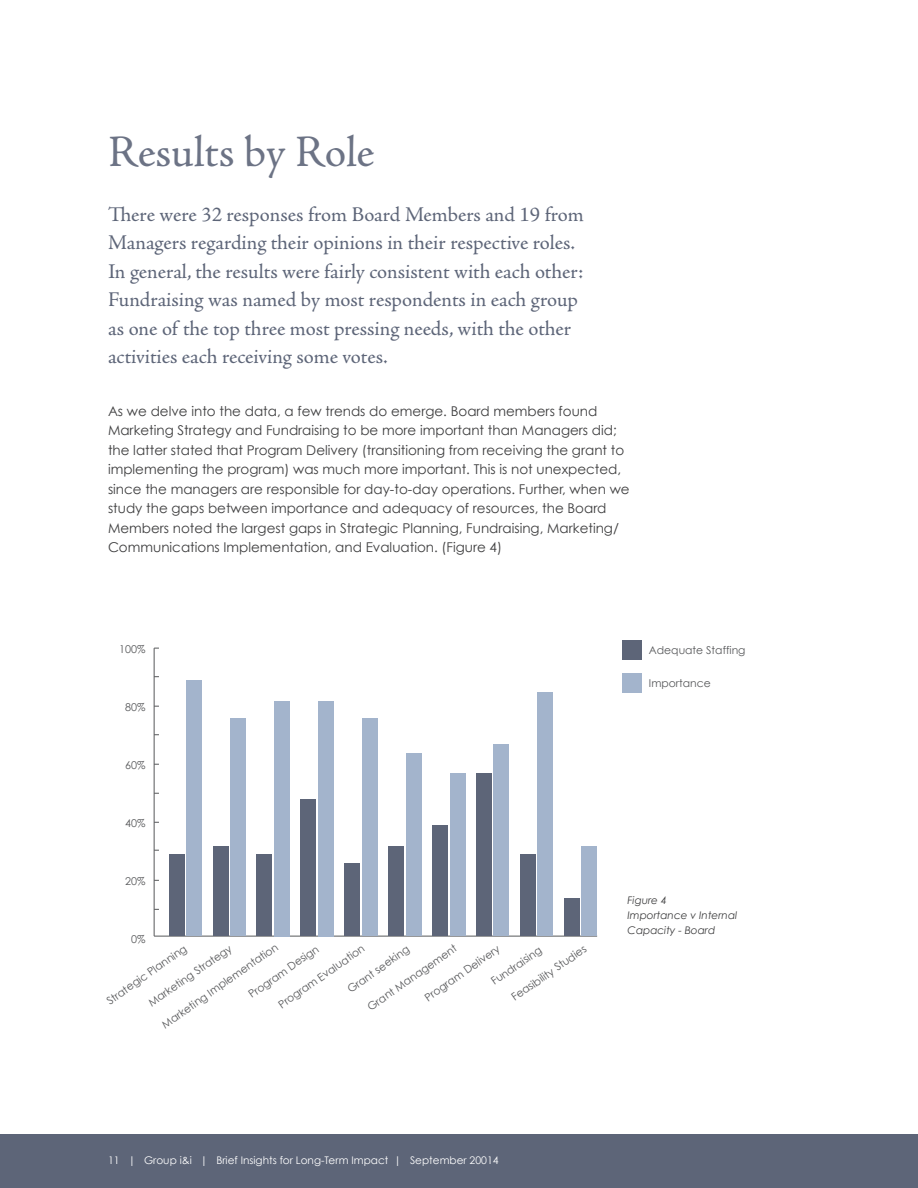
<style>
.page{position:relative;width:918px;height:1188px;background:#fff}
.page>*{position:absolute;margin:0;border:0;box-sizing:border-box;transform-origin:0 0}
.Main_Header{font:45px "Adobe Jenson Pro";letter-spacing:-.005em;color:#6c7385}
.Intro_Copy{font:21px/28.5px "Adobe Jenson Pro";letter-spacing:-.005em;color:#5d6578}
.Copy{font:13.5px/19.5px "Century Gothic";color:#3e3e3f}
.t1{font:10.8px "Century Gothic";color:#57585a}
.t2{font:10.5px "Century Gothic";color:#fff}
.Figure_Copy{font:italic 10.5px/15px "Century Gothic";color:#3e3e3f}
</style>
<div class="page">
<div style="left:0;top:1134px;width:918px;height:54px;background:#5d6578"></div>
<hr style="left:154px;top:936px;width:443px;height:1px;background:#57585a">
<hr style="left:154px;top:648px;width:1px;height:288px;background:#57585a">
<div style="left:186px;top:681px;width:16px;height:255px;background:#a3b4cc"></div>
<div style="left:230px;top:718px;width:16px;height:218px;background:#a3b4cc"></div>
<div style="left:274px;top:701px;width:16px;height:235px;background:#a3b4cc"></div>
<div style="left:318px;top:701px;width:16px;height:235px;background:#a3b4cc"></div>
<div style="left:362px;top:718px;width:16px;height:218px;background:#a3b4cc"></div>
<div style="left:406px;top:753px;width:16px;height:183px;background:#a3b4cc"></div>
<div style="left:450px;top:774px;width:15px;height:162px;background:#a3b4cc"></div>
<div style="left:494px;top:745px;width:15px;height:191px;background:#a3b4cc"></div>
<div style="left:537px;top:692px;width:16px;height:244px;background:#a3b4cc"></div>
<div style="left:581px;top:846px;width:16px;height:90px;background:#a3b4cc"></div>
<div style="left:169px;top:855px;width:16px;height:81px;background:#5d6578"></div>
<div style="left:213px;top:846px;width:15px;height:90px;background:#5d6578"></div>
<div style="left:257px;top:855px;width:15px;height:81px;background:#5d6578"></div>
<div style="left:300px;top:800px;width:16px;height:136px;background:#5d6578"></div>
<div style="left:344px;top:864px;width:16px;height:72px;background:#5d6578"></div>
<div style="left:388px;top:846px;width:16px;height:90px;background:#5d6578"></div>
<div style="left:432px;top:826px;width:16px;height:110px;background:#5d6578"></div>
<div style="left:476px;top:774px;width:16px;height:162px;background:#5d6578"></div>
<div style="left:520px;top:855px;width:16px;height:81px;background:#5d6578"></div>
<div style="left:564px;top:898px;width:16px;height:38px;background:#5d6578"></div>
<div style="left:623px;top:673px;width:19px;height:19px;background:#a3b4cc"></div>
<div style="left:623px;top:640px;width:19px;height:20px;background:#5d6578"></div>
<p class="Main_Header" style="left:108px;top:126px;width:268px">Results by Role</p>
<p class="Intro_Copy" style="left:108px;top:200px;width:477px">There were 32 responses from Board Members and 19 from Managers regarding their opinions in their respective roles.<br>In general, the results were fairly consistent with each other:<br>Fundraising was named by most respondents in each group as one of the top three most pressing needs, with the other activities each receiving some votes.</p>
<p class="Copy" style="left:108px;top:401px;width:523px">As we delve into the data, a few trends do emerge. Board members found Marketing Strategy and Fundraising to be more important than Managers did; the latter stated that Program Delivery (transitioning from receiving the grant to implementing the program) was much more important. This is not unexpected, since the managers are responsible for day-to-day operations. Further, when we study the gaps between importance and adequacy of resources, the Board Members noted the largest gaps in Strategic Planning, Fundraising, Marketing/ Communications Implementation, and Evaluation. (Figure 4)</p>
<p class="t1" style="left:119px;top:642px;width:28px">100%</p>
<p class="t1" style="left:125px;top:700px;width:22px">80%</p>
<p class="t1" style="left:125px;top:758px;width:22px">60%</p>
<p class="t1" style="left:125px;top:816px;width:22px">40%</p>
<p class="t1" style="left:125px;top:874px;width:22px">20%</p>
<p class="t1" style="left:649px;top:643px;width:98px">Adequate Staffing</p>
<p class="t1" style="left:649px;top:677px;width:63px">Importance</p>
<p class="t1" style="left:131px;top:932px;width:16px">0%</p>
<p class="t1" style="left:365px;top:1002px;width:108px;rotate:-35deg">Grant Management</p>
<p class="t1" style="left:159px;top:1020px;width:141px;rotate:-35deg">Marketing Implementation</p>
<p class="t1" style="left:146px;top:998px;width:101px;rotate:-35deg">Marketing Strategy</p>
<p class="t1" style="left:276px;top:1000px;width:104px;rotate:-35deg">Program Evaluation</p>
<p class="t1" style="left:422px;top:993px;width:91px;rotate:-35deg">Program Delivery</p>
<p class="t1" style="left:104px;top:996px;width:96px;rotate:-35deg">Strategic Planning</p>
<p class="t1" style="left:509px;top:993px;width:90px;rotate:-35deg">Feasibility Studies</p>
<p class="t1" style="left:246px;top:990px;width:84px;rotate:-35deg">Program Design</p>
<p class="t1" style="left:345px;top:984px;width:74px;rotate:-35deg">Grant seeking</p>
<p class="t1" style="left:489px;top:977px;width:60px;rotate:-35deg">Fundraising</p>
<p class="Figure_Copy" style="left:627px;top:892px;width:111px">Figure 4<br>Importance v Internal<br>Capacity - Board</p>
<p class="t2" style="left:108px;top:1154px;width:392px">11 | Group i&amp;i | Brief Insights for Long-Term Impact | September 20014</p>
</div>
